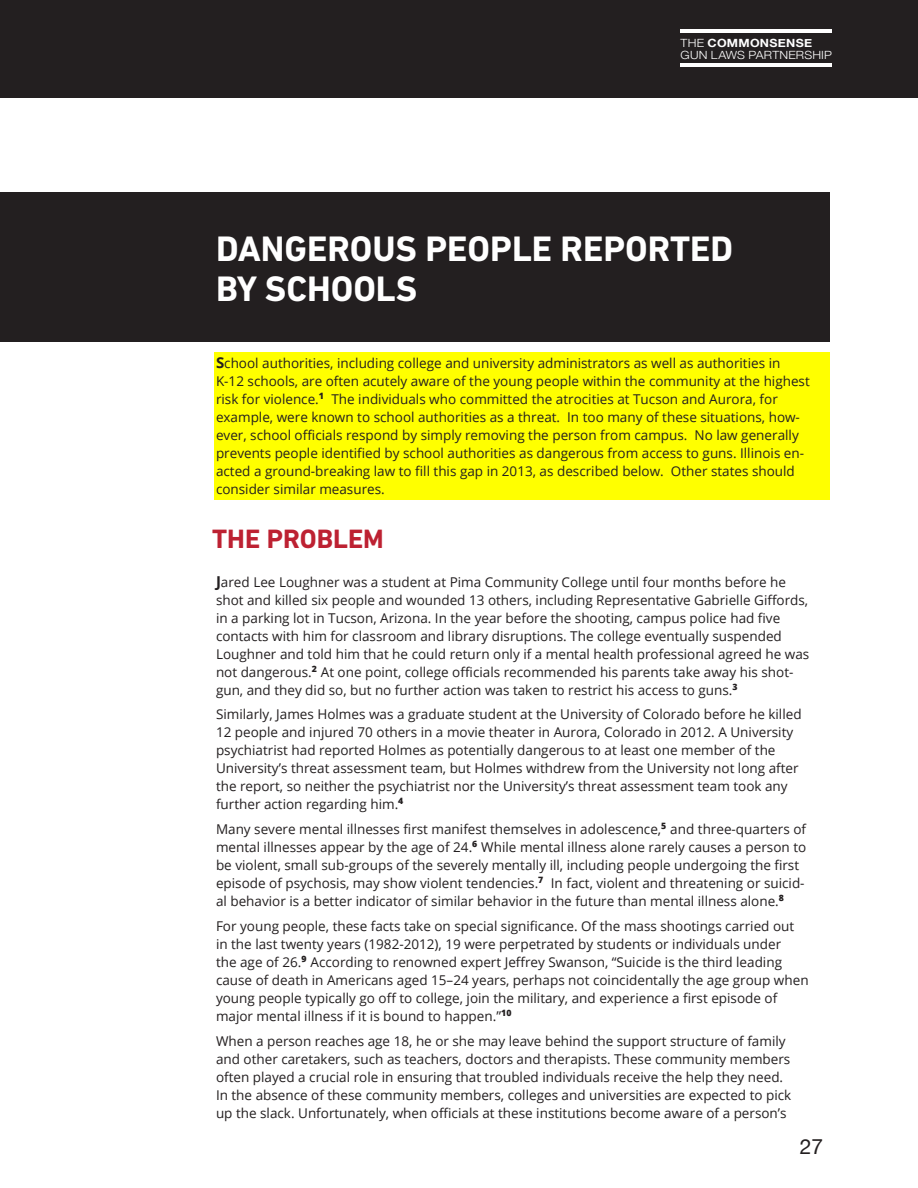
<style>
.page{position:relative;width:918px;height:1188px;background:#fff}
.page>*{position:absolute;margin:0;border:0;box-sizing:border-box;transform-origin:0 0}
.t1{font:700 36px/40.5px "DIN Next LT Pro";color:#fff}
.t2{font:700 27px "DIN Next LT Pro";color:#bd2132}
.t3{font:21px "Helvetica Neue";color:#231f20}
.t4{font:13.5px/18px "Open Sans";color:#231f20}
.t5{font:300 11.25px/12.3px "Helvetica Neue";letter-spacing:.015em;color:#fff;scale:1.1 1}
.s1{font-weight:700}
.s2{font-weight:700;font-size:15px}
</style>
<div class="page">
<div style="left:0;top:0;width:918px;height:97px;background:#231f20"></div>
<div style="left:214px;top:352px;width:615px;height:148px;background:#ff0"></div>
<hr style="left:680px;top:29px;width:151px;height:4px;background:#fff">
<hr style="left:680px;top:63px;width:151px;height:4px;background:#fff">
<div style="left:0;top:193px;width:829px;height:149px;background:#231f20"></div>
<p class="t5" style="left:681px;top:36px;width:139px">THE <span class="s1">COMMONSENSE<br></span>GUN LAWS PARTNERSHIP</p>
<h1 class="t1" style="left:216px;top:228px;width:519px">DANGEROUS PEOPLE REPORTED<br>BY SCHOOLS</h1>
<p class="t4" style="left:216px;top:354px;width:595px"><span class="s2">S</span>chool authorities, including college and university administrators as well as authorities in K-12 schools, are often acutely aware of the young people within the community at the highest risk for violence.<sup>1</sup> The individuals who committed the atrocities at Tucson and Aurora, for example, were known to school authorities as a threat. In too many of these situations, how&shy;ever, school officials respond by simply removing the person from campus. No law generally prevents people identified by school authorities as dangerous from access to guns. Illinois en&shy;acted a ground-breaking law to fill this gap in 2013, as described below. Other states should consider similar measures.</p>
<h2 class="t2" style="left:212px;top:523px;width:173px">THE PROBLEM</h2>
<p class="t4" style="left:216px;top:572px;width:595px"><span class="s2">J</span>ared Lee Loughner was a student at Pima Community College until four months before he shot and killed six people and wounded 13 others, including Representative Gabrielle Giffords, in a parking lot in Tucson, Arizona. In the year before the shooting, campus police had five contacts with him for classroom and library disruptions. The college eventually suspended Loughner and told him that he could return only if a mental health professional agreed he was not dangerous.<sup>2</sup> At one point, college officials recommended his parents take away his shot&shy;gun, and they did so, but no further action was taken to restrict his access to guns.<sup>3</sup></p>
<p class="t4" style="left:216px;top:705px;width:587px">Similarly, James Holmes was a graduate student at the University of Colorado before he killed 12 people and injured 70 others in a movie theater in Aurora, Colorado in 2012. A University psychiatrist had reported Holmes as potentially dangerous to at least one member of the University’s threat assessment team, but Holmes withdrew from the University not long after the report, so neither the psychiatrist nor the University’s threat assessment team took any further action regarding him.<sup>4</sup></p>
<p class="t4" style="left:216px;top:820px;width:592px">Many severe mental illnesses first manifest themselves in adolescence,<sup>5</sup> and three-quarters of mental illnesses appear by the age of 24.<sup>6</sup> While mental illness alone rarely causes a person to be violent, small sub-groups of the severely mentally ill, including people undergoing the first episode of psychosis, may show violent tendencies.<sup>7</sup> In fact, violent and threatening or suicid&shy;al behavior is a better indicator of similar behavior in the future than mental illness alone.<sup>8</sup></p>
<p class="t4" style="left:216px;top:917px;width:594px">For young people, these facts take on special significance. Of the mass shootings carried out in the last twenty years (1982-2012), 19 were perpetrated by students or individuals under<br>the age of 26.<sup>9</sup> According to renowned expert Jeffrey Swanson, “Suicide is the third leading cause of death in Americans aged 15–24 years, perhaps not coincidentally the age group when young people typically go off to college, join the military, and experience a first episode of major mental illness if it is bound to happen.”<sup>10</sup></p>
<p class="t4" style="left:216px;top:1031px;width:577px">When a person reaches age 18, he or she may leave behind the support structure of family and other caretakers, such as teachers, doctors and therapists. These community members often played a crucial role in ensuring that troubled individuals receive the help they need.<br>In the absence of these community members, colleges and universities are expected to pick up the slack. Unfortunately, when officials at these institutions become aware of a person’s</p>
<h3 class="t3" style="left:800px;top:1134px;width:25px">27</h3>
</div>
